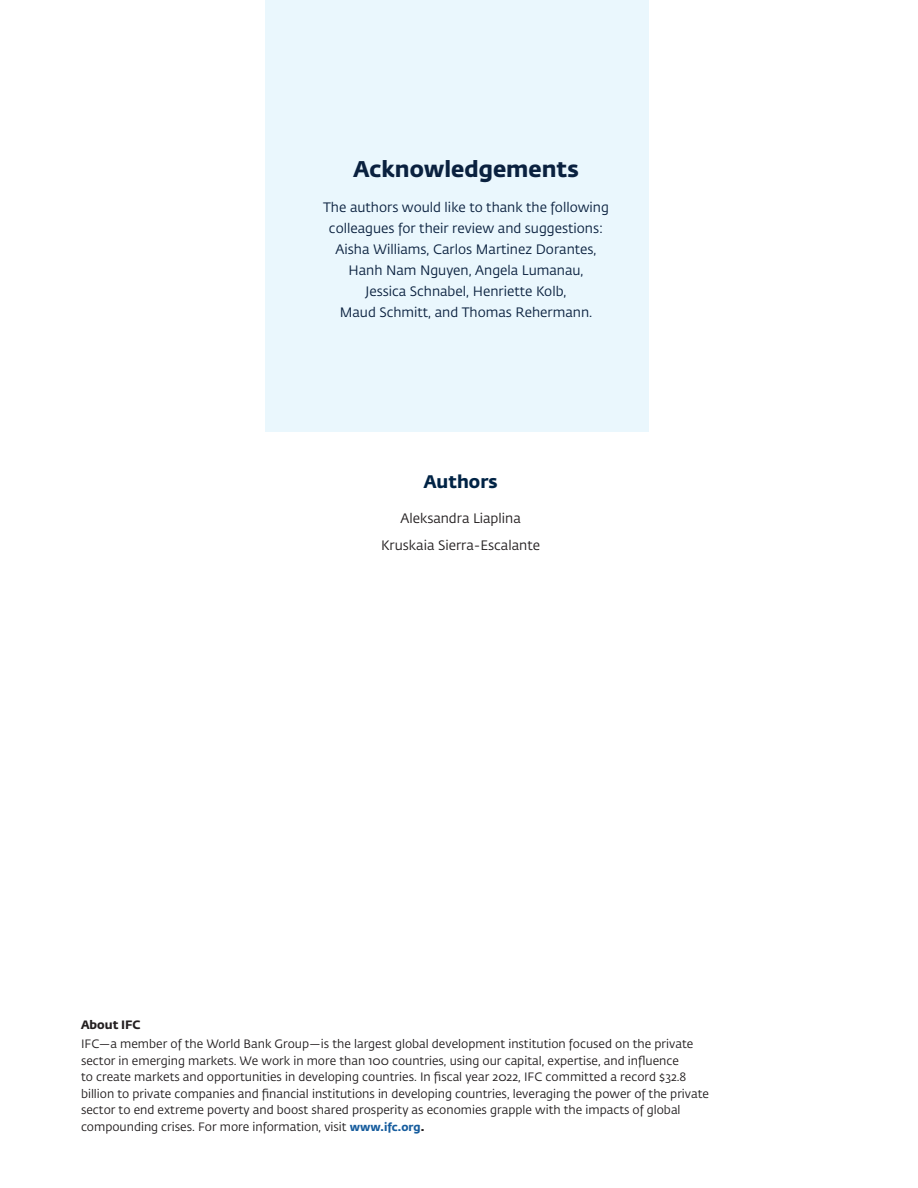
<style>
.page{position:relative;width:918px;height:1188px;background:#fff}
.page>*{position:absolute;margin:0;border:0;box-sizing:border-box;transform-origin:0 0}
.Insights__heading_1{font:700 22.5px "Fedra Sans Std";color:#0a213f}
.Insights__heading_1-2{font:700 18px "Fedra Sans Std";color:#002345}
.Insights__case_study{font:13.5px/21px "Fedra Sans Std";color:#0a213f;text-align:center}
.t1{font:13.5px "Fedra Sans Std";color:#231f20}
.t2{font:12px/16.5px "Fedra Sans Std";color:#231f20}
.t3{font:700 12px "Fedra Sans Std";color:#231f20}
.s1{font-weight:700;font-size:11.25px;color:#175d9e}
.s2{font-weight:700}
</style>
<div class="page">
<div style="left:266px;top:0;width:383px;height:432px;background:#eaf7fd"></div>
<p class="Insights__heading_1" style="left:353px;top:155px;width:227px">Acknowledgements</p>
<p class="Insights__case_study" style="left:323px;top:197px;width:287px">The authors would like to thank the following colleagues for their review and suggestions:<br>Aisha Williams, Carlos Martinez Dorantes, Hanh Nam Nguyen, Angela Lumanau,<br>Jessica Schnabel, Henriette Kolb,<br>Maud Schmitt, and Thomas Rehermann.</p>
<p class="Insights__heading_1-2" style="left:424px;top:470px;width:75px">Authors</p>
<p class="t1" style="left:400px;top:510px;width:122px">Aleksandra Liaplina</p>
<p class="t1" style="left:381px;top:538px;width:160px">Kruskaia Sierra-Escalante</p>
<p class="t3" style="left:81px;top:1017px;width:61px">About IFC</p>
<p class="t2" style="left:81px;top:1036px;width:630px">IFC—a member of the World Bank Group—is the largest global development institution focused on the private sector in emerging markets. We work in more than 100 countries, using our capital, expertise, and influence<br>to create markets and opportunities in developing countries. In fiscal year 2022, IFC committed a record $32.8 billion to private companies and financial institutions in developing countries, leveraging the power of the private sector to end extreme poverty and boost shared prosperity as economies grapple with the impacts of global compounding crises. For more information, visit <span class="s1">www.ifc.org</span><span class="s2">.</span></p>
</div>
